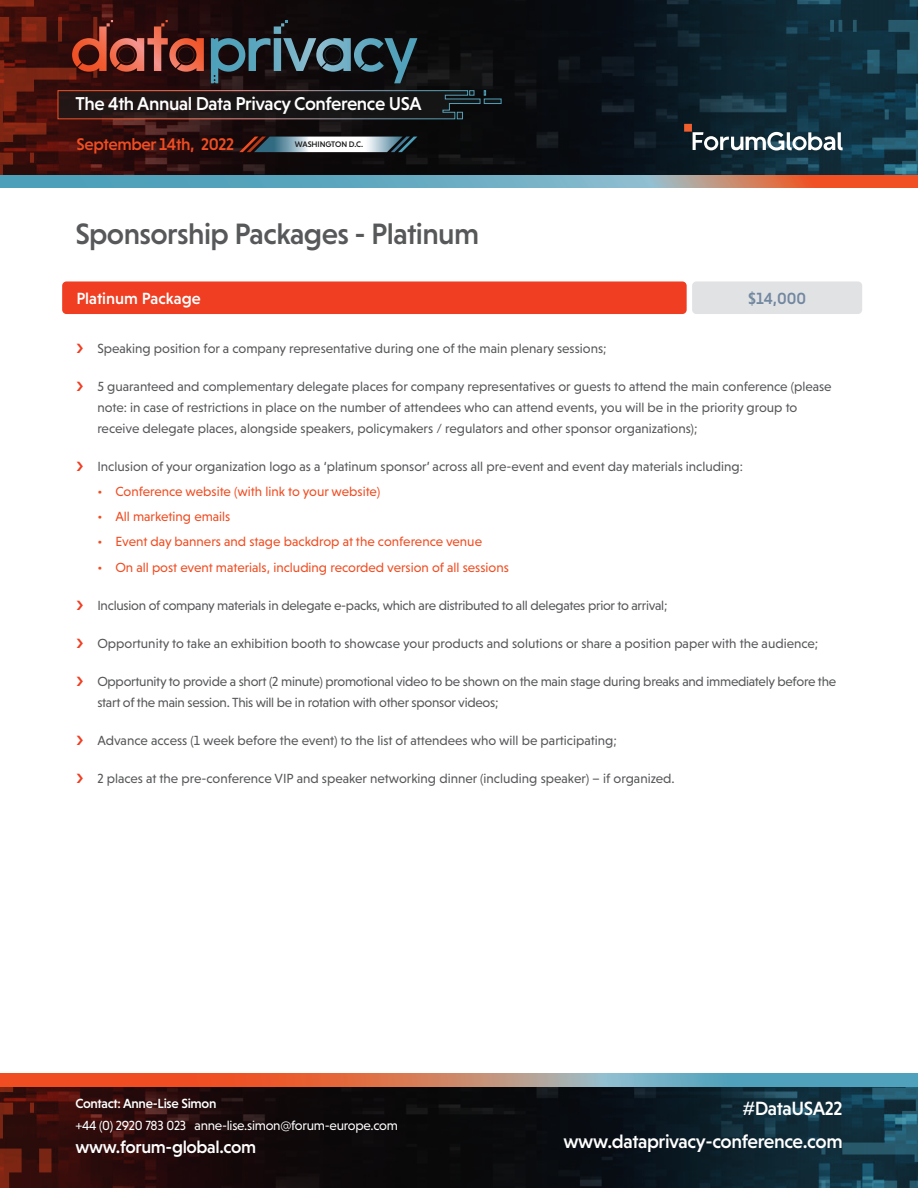
<style>
.page{position:relative;width:918px;height:1188px;background:#fff}
.page>*{position:absolute;margin:0;border:0;box-sizing:border-box;transform-origin:0 0}
.t1{font:500 30px "Niveau Grotesk";letter-spacing:-.02em;color:#57585a}
.t2{font:500 19.5px "Niveau Grotesk";letter-spacing:-.02em;color:#fff}
.t3{font:500 18.9px "Niveau Grotesk";letter-spacing:-.02em;color:#fff}
.t4{font:500 18px "Niveau Grotesk";letter-spacing:-.02em;color:#fff}
.t5{font:500 17.25px "Niveau Grotesk";letter-spacing:-.02em;color:#f04d22}
.t6{font:500 16.5px "Niveau Grotesk";color:#fff}
.t7{font:500 16.5px "Niveau Grotesk";color:#7287a0}
.t8{font:13.5px/21px "Niveau Grotesk";color:#57585a}
.t9{font:13.5px/21px "Niveau Grotesk";letter-spacing:-.02em;color:#57585a}
.t10{font:13.5px "Niveau Grotesk";color:#f04d22}
.t11{font:13.5px "Niveau Grotesk";letter-spacing:-.02em;color:#fff}
.t12{font:500 13.5px "Niveau Grotesk";letter-spacing:-.02em;color:#fff}
.t13{font:500 8.25px "Niveau Grotesk";letter-spacing:-.01em;color:#1c1c1c}
</style>
<div class="page">
<svg style="left:97px;top:1086px;width:724px;height:102px;background:#121216"></svg>
<svg style="left:0;top:1086px;width:97px;height:102px;background:#41100c"></svg>
<svg style="left:821px;top:1086px;width:97px;height:102px;background:#184051"></svg>
<svg style="left:0;top:1074px;width:918px;height:12px;background:#b08072"></svg>
<svg style="left:502px;top:0;width:191px;height:175px;background:#091017"></svg>
<svg style="left:0;top:175px;width:918px;height:13px;background:#8499a1"></svg>
<div style="left:684px;top:124px;width:8px;height:8px;background:#f15f2f"></div>
<svg style="left:693px;top:0;width:225px;height:175px;background:#183643"></svg>
<svg style="left:0;top:0;width:502px;height:175px;background:#301e1e"></svg>
<div style="left:62px;top:281px;width:625px;height:33px;background:#ef3e22;border-radius:4px"></div>
<div style="left:692px;top:281px;width:170px;height:33px;background:#e1e2e4;border-radius:4px"></div>
<h3 class="t3" style="left:75px;top:93px;width:348px">The 4th Annual Data Privacy Conference USA</h3>
<p class="t5" style="left:76px;top:134px;width:159px">September 14th, 2022</p>
<p class="t13" style="left:295px;top:140px;width:70px">WASHINGTON D.C.</p>
<h1 class="t1" style="left:75px;top:216px;width:405px">Sponsorship Packages - Platinum</h1>
<p class="t7" style="left:748px;top:289px;width:59px">$14,000</p>
<p class="t6" style="left:76px;top:289px;width:126px">Platinum Package</p>
<p class="t8" style="left:97px;top:338px;width:511px">Speaking position for a company representative during one of the main plenary sessions;</p>
<p class="t8" style="left:97px;top:376px;width:736px">5 guaranteed and complementary delegate places for company representatives or guests to attend the main conference (please note: in case of restrictions in place on the number of attendees who can attend events, you will be in the priority group to receive delegate places, alongside speakers, policymakers / regulators and other sponsor organizations);</p>
<p class="t8" style="left:97px;top:456px;width:647px">Inclusion of your organization logo as a ‘platinum sponsor’ across all pre-event and event day materials including:</p>
<p class="t10" style="left:97px;top:484px;width:284px">• Conference website (with link to your website)</p>
<p class="t10" style="left:97px;top:509px;width:135px">• All marketing emails</p>
<p class="t10" style="left:97px;top:534px;width:386px">• Event day banners and stage backdrop at the conference venue</p>
<p class="t10" style="left:97px;top:560px;width:413px">• On all post event materials, including recorded version of all sessions</p>
<p class="t9" style="left:97px;top:595px;width:572px">Inclusion of company materials in delegate e-packs, which are distributed to all delegates prior to arrival;</p>
<p class="t8" style="left:97px;top:633px;width:723px">Opportunity to take an exhibition booth to showcase your products and solutions or share a position paper with the audience;</p>
<p class="t9" style="left:97px;top:671px;width:740px">Opportunity to provide a short (2 minute) promotional video to be shown on the main stage during breaks and immediately before the start of the main session. This will be in rotation with other sponsor videos;</p>
<p class="t8" style="left:97px;top:730px;width:521px">Advance access (1 week before the event) to the list of attendees who will be participating;</p>
<p class="t8" style="left:97px;top:768px;width:579px">2 places at the pre-conference VIP and speaker networking dinner (including speaker) – if organized.</p>
<p class="t12" style="left:75px;top:1096px;width:143px">Contact: Anne-Lise Simon</p>
<p class="t11" style="left:75px;top:1117px;width:324px">+44 (0) 2920 783 023 anne-lise.simon@forum-europe.com</p>
<h3 class="t4" style="left:75px;top:1137px;width:182px">www.forum-global.com</h3>
<h2 class="t2" style="left:742px;top:1098px;width:102px">#DataUSA22</h2>
<h2 class="t2" style="left:563px;top:1131px;width:281px">www.dataprivacy-conference.com</h2>
</div>
